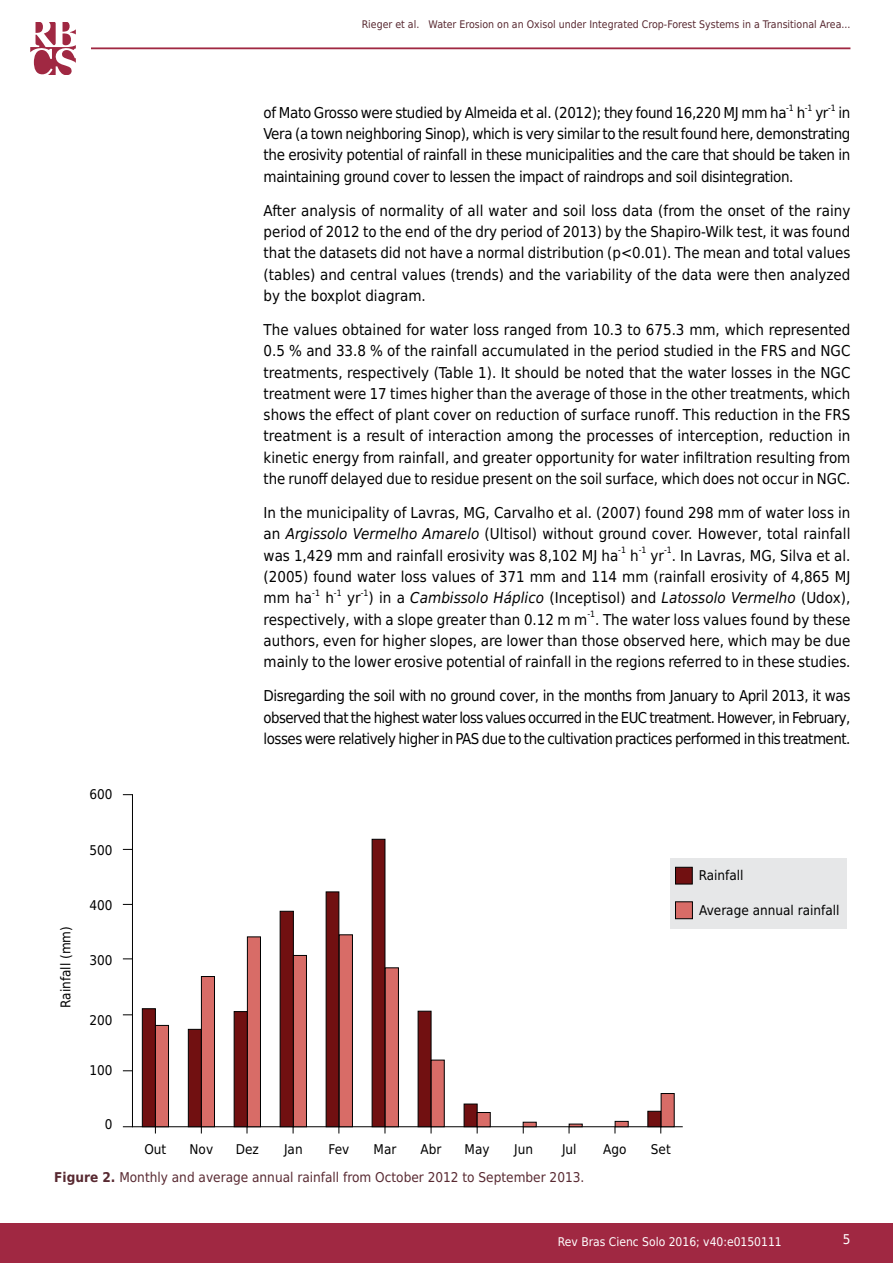
<style>
.page{position:relative;width:893px;height:1263px;background:#fff}
.page>*{position:absolute;margin:0;border:0;box-sizing:border-box;transform-origin:0 0}
.t1{font:15px/21.3px "DejaVu Sans Condensed";letter-spacing:-.005em;color:#000;text-align:justify}
.t2{font:15px "DejaVu Sans Condensed";letter-spacing:-.025em;color:#000}
.t3{font:13.5px "DejaVu Sans Condensed";color:#000}
.t4{font:13.5px "DejaVu Sans Condensed";color:#582931}
.t5{font:13.5px "DejaVu Sans Condensed";color:#fff}
.t6{font:12px "DejaVu Sans Condensed";color:#fff}
.t7{font:10.5px "DejaVu Sans Condensed";color:#582931}
.t8{font:8.7px "DejaVu Sans Condensed";color:#000}
.s1{font-style:italic}
.s2{font-weight:700}
</style>
<div class="page">
<div style="left:0;top:1223px;width:893px;height:40px;background:#a02842"></div>
<hr style="left:91px;top:47px;width:759px;height:2px;background:#a02842">
<svg style="left:30px;top:22px;width:46px;height:52px"></svg>
<div style="left:671px;top:858px;width:176px;height:71px;background:#e6e7e8"></div>
<hr style="left:132px;top:795px;width:1px;height:332px;background:#000">
<hr style="left:132px;top:1126px;width:551px;height:1px;background:#000">
<div style="left:142px;top:1008px;width:14px;height:119px;background:#711011;border:1px solid #000"></div>
<div style="left:155px;top:1025px;width:14px;height:102px;background:#d86c67;border:1px solid #000"></div>
<div style="left:188px;top:1029px;width:14px;height:98px;background:#711011;border:1px solid #000"></div>
<div style="left:201px;top:976px;width:14px;height:151px;background:#d86c67;border:1px solid #000"></div>
<div style="left:234px;top:1011px;width:14px;height:116px;background:#711011;border:1px solid #000"></div>
<div style="left:247px;top:936px;width:14px;height:191px;background:#d86c67;border:1px solid #000"></div>
<div style="left:280px;top:911px;width:14px;height:216px;background:#711011;border:1px solid #000"></div>
<div style="left:293px;top:955px;width:14px;height:172px;background:#d86c67;border:1px solid #000"></div>
<div style="left:326px;top:891px;width:13px;height:236px;background:#711011;border:1px solid #000"></div>
<div style="left:339px;top:934px;width:14px;height:193px;background:#d86c67;border:1px solid #000"></div>
<div style="left:372px;top:839px;width:13px;height:288px;background:#711011;border:1px solid #000"></div>
<div style="left:385px;top:967px;width:14px;height:160px;background:#d86c67;border:1px solid #000"></div>
<div style="left:418px;top:1011px;width:13px;height:116px;background:#711011;border:1px solid #000"></div>
<div style="left:431px;top:1060px;width:14px;height:67px;background:#d86c67;border:1px solid #000"></div>
<div style="left:464px;top:1104px;width:13px;height:23px;background:#711011;border:1px solid #000"></div>
<div style="left:477px;top:1112px;width:14px;height:15px;background:#d86c67;border:1px solid #000"></div>
<svg style="left:523px;top:1122px;width:14px;height:5px"></svg>
<div style="left:569px;top:1124px;width:14px;height:3px;background:#d86c67;border:1px solid #000"></div>
<svg style="left:615px;top:1121px;width:13px;height:6px"></svg>
<div style="left:647px;top:1111px;width:14px;height:16px;background:#711011;border:1px solid #000"></div>
<div style="left:661px;top:1093px;width:13px;height:34px;background:#d86c67;border:1px solid #000"></div>
<div style="left:675px;top:867px;width:18px;height:17px;background:#711011;border:1px solid #000"></div>
<div style="left:675px;top:901px;width:18px;height:18px;background:#d86c67;border:1px solid #000"></div>
<p class="t7" style="left:362px;top:16px;width:490px">Rieger et al. Water Erosion on an Oxisol under Integrated Crop-Forest Systems in a Transitional Area...</p>
<p class="t3" style="left:89px;top:783px;width:25px">600</p>
<p class="t3" style="left:89px;top:839px;width:25px">500</p>
<p class="t3" style="left:55px;top:1008px;width:83px;rotate:-90deg">Rainfall (mm)</p>
<p class="t3" style="left:89px;top:894px;width:25px">400</p>
<p class="t3" style="left:89px;top:949px;width:25px">300</p>
<p class="t3" style="left:89px;top:1009px;width:25px">200</p>
<p class="t3" style="left:89px;top:1059px;width:25px">100</p>
<p class="t3" style="left:105px;top:1113px;width:9px">0</p>
<p class="t2" style="left:264px;top:100px;width:524px">of Mato Grosso were studied by Almeida et al. (2012); they found 16,220 MJ mm ha</p>
<p class="t8" style="left:786px;top:100px;width:9px">-1</p>
<p class="t1" style="left:797px;top:101px;width:10px">h</p>
<p class="t8" style="left:805px;top:100px;width:9px">-1</p>
<p class="t8" style="left:828px;top:100px;width:9px">-1</p>
<p class="t1" style="left:264px;top:101px;width:588px;text-indent:575px">in Vera (a town neighboring Sinop), which is very similar to the result found here, demonstrating the erosivity potential of rainfall in these municipalities and the care that should be taken in maintaining ground cover to lessen the impact of raindrops and soil disintegration.</p>
<p class="t1" style="left:264px;top:199px;width:588px">After analysis of normality of all water and soil loss data (from the onset of the rainy period of 2012 to the end of the dry period of 2013) by the Shapiro-Wilk test, it was found that the datasets did not have a normal distribution (p&lt;0.01). The mean and total values (tables) and central values (trends) and the variability of the data were then analyzed by the boxplot diagram.</p>
<p class="t1" style="left:264px;top:319px;width:588px">The values obtained for water loss ranged from 10.3 to 675.3 mm, which represented 0.5 % and 33.8 % of the rainfall accumulated in the period studied in the FRS and NGC treatments, respectively (Table 1). It should be noted that the water losses in the NGC treatment were 17 times higher than the average of those in the other treatments, which shows the effect of plant cover on reduction of surface runoff. This reduction in the FRS treatment is a result of interaction among the processes of interception, reduction in kinetic energy from rainfall, and greater opportunity for water infiltration resulting from the runoff delayed due to residue present on the soil surface, which does not occur in NGC.</p>
<p class="t1" style="left:264px;top:502px;width:588px">In the municipality of Lavras, MG, Carvalho et al. (2007) found 298 mm of water loss in an <span class="s1">Argissolo Vermelho Amarelo</span> (Ultisol) without ground cover. However, total rainfall was 1,429 mm and rainfall erosivity was 8,102 MJ ha</p>
<p class="t1" style="left:815px;top:101px;width:15px">yr</p>
<p class="t8" style="left:618px;top:543px;width:9px">-1</p>
<p class="t1" style="left:630px;top:544px;width:10px">h</p>
<p class="t8" style="left:639px;top:543px;width:9px">-1</p>
<p class="t8" style="left:664px;top:543px;width:9px">-1</p>
<p class="t1" style="left:264px;top:544px;width:588px;text-indent:408px">. In Lavras, MG, Silva et al. (2005) found water loss values of 371 mm and 114 mm (rainfall erosivity of 4,865 MJ mm ha</p>
<p class="t1" style="left:650px;top:544px;width:15px">yr</p>
<p class="t8" style="left:312px;top:586px;width:9px">-1</p>
<p class="t1" style="left:325px;top:587px;width:10px">h</p>
<p class="t8" style="left:334px;top:586px;width:9px">-1</p>
<p class="t8" style="left:361px;top:586px;width:9px">-1</p>
<p class="t1" style="left:264px;top:587px;width:588px;text-indent:105px">) in a <span class="s1">Cambissolo Háplico</span> (Inceptisol) and <span class="s1">Latossolo Vermelho</span> (Udox), respectively, with a slope greater than 0.12 m m</p>
<p class="t1" style="left:347px;top:587px;width:15px">yr</p>
<p class="t8" style="left:587px;top:607px;width:9px">-1</p>
<p class="t1" style="left:264px;top:608px;width:588px;text-indent:332px">. The water loss values found by these authors, even for higher slopes, are lower than those observed here, which may be due mainly to the lower erosive potential of rainfall in the regions referred to in these studies.</p>
<p class="t1" style="left:264px;top:685px;width:588px">Disregarding the soil with no ground cover, in the months from January to April 2013, it was observed that the highest water loss values occurred in the EUC treatment. However, in February, losses were relatively higher in PAS due to the cultivation practices performed in this treatment.</p>
<p class="t3" style="left:699px;top:865px;width:46px">Rainfall</p>
<p class="t3" style="left:699px;top:899px;width:142px">Average annual rainfall</p>
<p class="t3" style="left:144px;top:1138px;width:23px">Out</p>
<p class="t3" style="left:190px;top:1138px;width:25px">Nov</p>
<p class="t3" style="left:236px;top:1138px;width:25px">Dez</p>
<p class="t3" style="left:284px;top:1138px;width:20px">Jan</p>
<p class="t3" style="left:328px;top:1138px;width:22px">Fev</p>
<p class="t3" style="left:374px;top:1138px;width:24px">Mar</p>
<p class="t3" style="left:421px;top:1138px;width:22px">Abr</p>
<p class="t3" style="left:465px;top:1138px;width:26px">May</p>
<p class="t3" style="left:514px;top:1138px;width:20px">Jun</p>
<p class="t3" style="left:562px;top:1138px;width:16px">Jul</p>
<p class="t3" style="left:603px;top:1138px;width:25px">Ago</p>
<p class="t3" style="left:651px;top:1138px;width:21px">Set</p>
<p class="t4" style="left:54px;top:1166px;width:532px"><span class="s2">Figure 2.</span> Monthly and average annual rainfall from October 2012 to September 2013.</p>
<p class="t6" style="left:558px;top:1231px;width:225px">Rev Bras Cienc Solo 2016; v40:e0150111</p>
<p class="t5" style="left:843px;top:1228px;width:9px">5</p>
</div>
